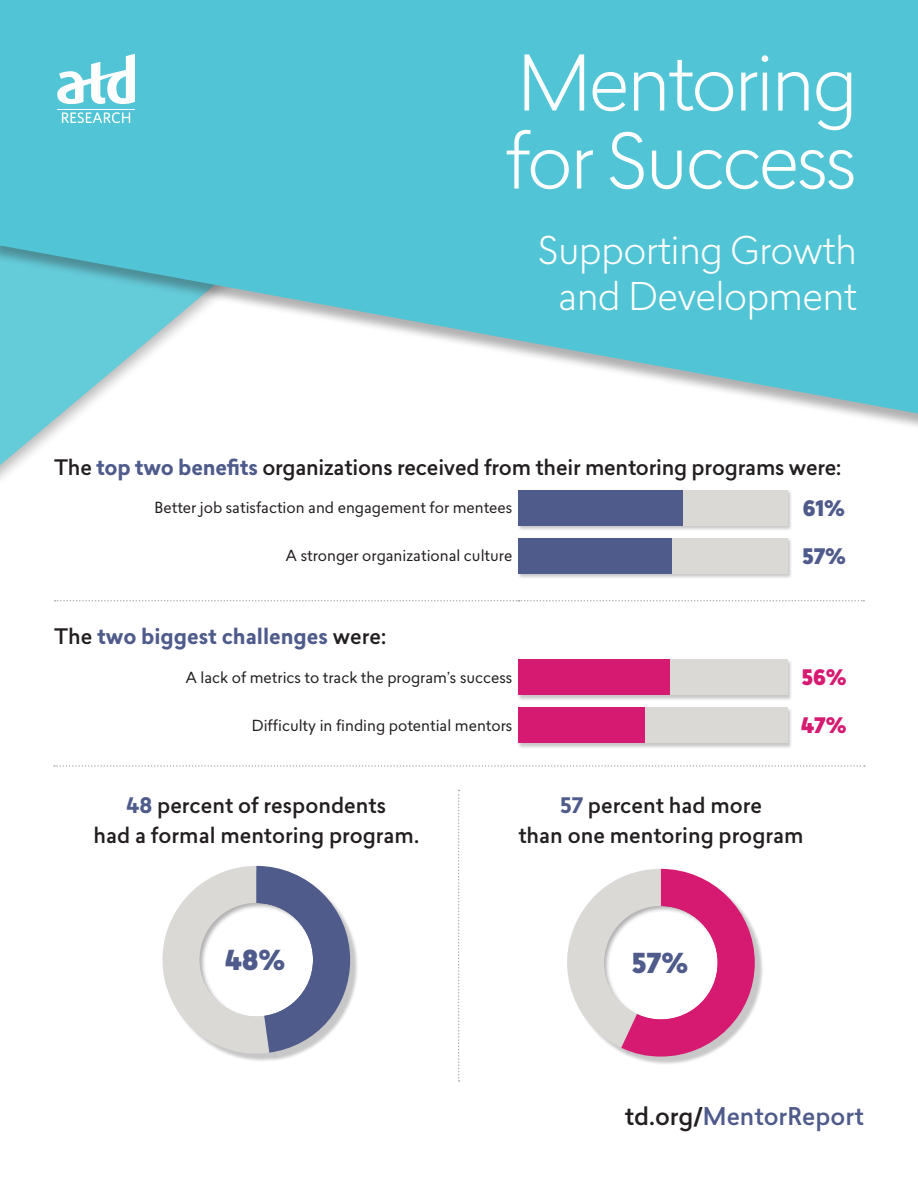
<style>
.page{position:relative;width:918px;height:1188px;background:#fff}
.page>*{position:absolute;margin:0;border:0;box-sizing:border-box;transform-origin:0 0}
.t1{font:300 75px/78px "Lasiver";letter-spacing:-.04em;color:#fff}
.t2{font:300 37.5px/46.5px "Lasiver";letter-spacing:-.02em;color:#fff;text-align:center}
.t3{font:900 27px "Lasiver";color:#4f5b8b}
.t4{font:500 24px "Lasiver";color:#4f5b8b}
.t5{font:500 21px/30px "Lasiver";color:#231f20;text-align:center}
.t6{font:700 21px "Lasiver";color:#4f5b8b}
.t7{font:900 21px "Lasiver";color:#4f5b8b}
.t8{font:900 21px "Lasiver";color:#d61a71}
.t9{font:15px "Lasiver";color:#231f20}
.s1{font-weight:700;color:#4f5b8b}
.s2{font-weight:500;color:#231f20}
.s3{color:#231f20}
</style>
<div class="page">
<svg style="left:458px;top:790px;width:2px;height:292px"></svg>
<div style="left:259px;top:869px;width:100px;height:193px;background:#231f20;opacity:.25"></div>
<svg style="left:162px;top:866px;width:188px;height:194px"></svg>
<div style="left:198px;top:902px;width:126px;height:117px;background:#231f20;opacity:.35"></div>
<div style="left:625px;top:872px;width:139px;height:194px;background:#231f20;opacity:.25"></div>
<svg style="left:567px;top:869px;width:188px;height:188px"></svg>
<div style="left:602px;top:905px;width:125px;height:117px;background:#231f20;opacity:.35"></div>
<svg style="left:0;top:436px;width:52px;height:44px"></svg>
<div style="left:0;top:0;width:918px;height:436px;background:#231f20;opacity:.35"></div>
<svg style="left:0;top:0;width:918px;height:414px;background:#6accd9"></svg>
<svg style="left:57px;top:54px;width:78px;height:50px"></svg>
<hr style="left:57px;top:109px;width:78px;height:1px;background:#fff">
<svg style="left:62px;top:112px;width:68px;height:11px"></svg>
<svg style="left:55px;top:600px;width:809px;height:2px"></svg>
<div style="left:517px;top:490px;width:276px;height:42px;background:#231f20;opacity:.25"></div>
<div style="left:518px;top:490px;width:270px;height:36px;background:#dad9d6"></div>
<div style="left:518px;top:490px;width:165px;height:36px;background:#4f5b8b"></div>
<div style="left:517px;top:538px;width:276px;height:42px;background:#231f20;opacity:.25"></div>
<div style="left:518px;top:538px;width:270px;height:36px;background:#dad9d6"></div>
<div style="left:518px;top:538px;width:154px;height:36px;background:#4f5b8b"></div>
<div style="left:517px;top:659px;width:276px;height:42px;background:#231f20;opacity:.25"></div>
<div style="left:518px;top:659px;width:270px;height:36px;background:#dad9d6"></div>
<div style="left:518px;top:659px;width:152px;height:36px;background:#d61a71"></div>
<div style="left:517px;top:707px;width:276px;height:42px;background:#231f20;opacity:.25"></div>
<div style="left:518px;top:707px;width:270px;height:36px;background:#dad9d6"></div>
<div style="left:518px;top:707px;width:127px;height:36px;background:#d61a71"></div>
<svg style="left:54px;top:765px;width:811px;height:2px"></svg>
<h1 class="t1" style="left:505px;top:42px;width:353px">Mentoring for Success</h1>
<h2 class="t2" style="left:538px;top:226px;width:321px">Supporting Growth and Development</h2>
<p class="t5" style="left:54px;top:452px;width:789px">The <span class="s1">top two benefits</span> organizations received from their mentoring programs were:</p>
<p class="t9" style="left:154px;top:497px;width:359px">Better job satisfaction and engagement for mentees</p>
<p class="t7" style="left:803px;top:493px;width:44px">61%</p>
<p class="t9" style="left:286px;top:545px;width:228px">A stronger organizational culture</p>
<p class="t7" style="left:802px;top:541px;width:46px">57%</p>
<p class="t6" style="left:54px;top:621px;width:334px"><span class="s2">The</span> two biggest challenges <span class="s2">were:</span></p>
<p class="t9" style="left:185px;top:667px;width:329px">A lack of metrics to track the program’s success</p>
<p class="t8" style="left:801px;top:662px;width:47px">56%</p>
<p class="t9" style="left:252px;top:715px;width:262px">Difficulty in finding potential mentors</p>
<p class="t8" style="left:801px;top:710px;width:47px">47%</p>
<p class="t5" style="left:94px;top:790px;width:327px"><span class="s1">48</span> percent of respondents<br>had a formal mentoring program.</p>
<p class="t3" style="left:225px;top:940px;width:62px">48%</p>
<p class="t5" style="left:518px;top:790px;width:287px"><span class="s1">57</span> percent had more<br>than one mentoring program</p>
<p class="t3" style="left:631px;top:943px;width:58px">57%</p>
<p class="t4" style="left:625px;top:1099px;width:241px"><span class="s3">td.org/</span>MentorReport</p>
</div>
